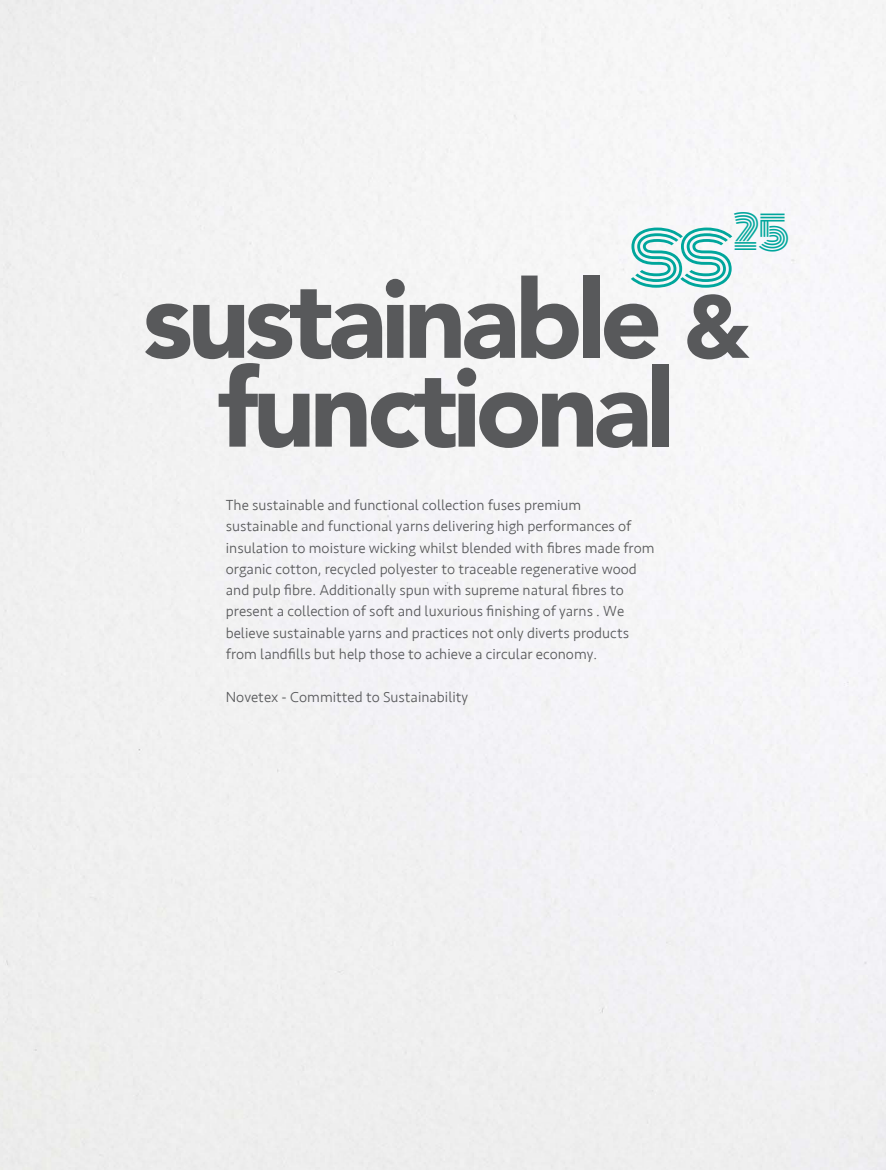
<style>
.page{position:relative;width:886px;height:1170px;background:#fff}
.page>*{position:absolute;margin:0;border:0;box-sizing:border-box;transform-origin:0 0}
.t1{font:900 108.75px/88.8px "Avenir";letter-spacing:-.05em;color:#58595b;text-align:center}
.t2{font:81.38px "Monoton";color:#00a69c}
.t3{font:300 15px/21.2px "Seravek";color:#58595b}
.s1{font-size:87.5px}
</style>
<div class="page">
<h2 class="t2" style="left:629px;top:192px;width:162px">ss<sup>25</sup></h2>
<h1 class="t1" style="left:142px;top:273px;width:609px">sustainable <span class="s1">&amp; </span>functional</h1>
<p class="t3" style="left:226px;top:494px;width:430px">The sustainable and functional collection fuses premium sustainable and functional yarns delivering high performances of insulation to moisture wicking whilst blended with fibres made from organic cotton, recycled polyester to traceable regenerative wood and pulp fibre. Additionally spun with supreme natural fibres to present a collection of soft and luxurious finishing of yarns . We believe sustainable yarns and practices not only diverts products from landfills but help those to achieve a circular economy.</p>
<p class="t3" style="left:226px;top:686px;width:244px">Novetex - Committed to Sustainability</p>
</div>
